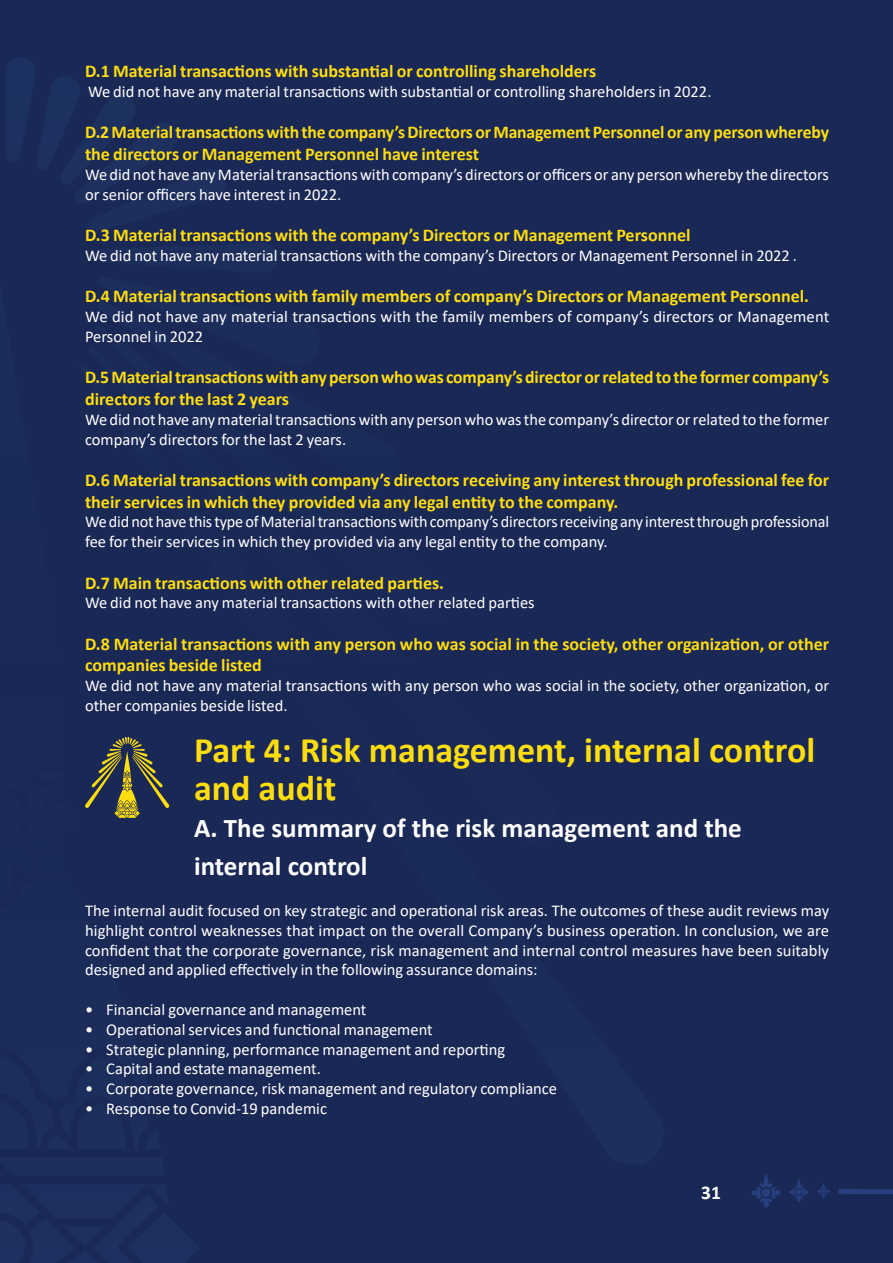
<style>
.page{position:relative;width:893px;height:1263px;background:#1a2855}
.page>*{position:absolute;margin:0;border:0;box-sizing:border-box;transform-origin:0 0}
.t1{font:700 36px/37.5px "Calibri";color:#fedd0e}
.t2{font:700 27px/37.5px "Calibri";color:#fff}
.t3{font:700 19.5px "Calibri";color:#fff}
.t4{font:700 18px/21.6px "Calibri";color:#fedd0e}
.t5{font:16.5px/19.8px "Calibri";color:#fff}
</style>
<div class="page">
<svg style="left:751px;top:1173px;width:30px;height:35px"></svg>
<svg style="left:789px;top:1179px;width:20px;height:23px"></svg>
<svg style="left:817px;top:1183px;width:76px;height:15px"></svg>
<svg style="left:6px;top:58px;width:74px;height:36px"></svg>
<svg style="left:85px;top:737px;width:84px;height:81px"></svg>
<p class="t4" style="left:85px;top:60px;width:513px">D.1 Material transactions with substantial or controlling shareholders</p>
<p class="t5" style="left:88px;top:81px;width:625px">We did not have any material transactions with substantial or controlling shareholders in 2022.</p>
<p class="t4" style="left:85px;top:121px;width:746px">D.2 Material transactions with the company’s Directors or Management Personnel or any person whereby the directors or Management Personnel have interest</p>
<p class="t5" style="left:85px;top:164px;width:745px">We did not have any Material transactions with company’s directors or officers or any person whereby the directors or senior officers have interest in 2022.</p>
<p class="t4" style="left:85px;top:224px;width:607px">D.3 Material transactions with the company’s Directors or Management Personnel</p>
<p class="t5" style="left:85px;top:245px;width:713px">We did not have any material transactions with the company’s Directors or Management Personnel in 2022 .</p>
<p class="t4" style="left:85px;top:285px;width:725px">D.4 Material transactions with family members of company’s Directors or Management Personnel.</p>
<p class="t5" style="left:85px;top:306px;width:746px">We did not have any material transactions with the family members of company’s directors or Management<br>Personnel in 2022</p>
<p class="t4" style="left:85px;top:366px;width:746px">D.5 Material transactions with any person who was company’s director or related to the former company’s directors for the last 2 years</p>
<p class="t5" style="left:85px;top:409px;width:746px">We did not have any material transactions with any person who was the company’s director or related to the former company’s directors for the last 2 years.</p>
<p class="t4" style="left:85px;top:469px;width:746px">D.6 Material transactions with company’s directors receiving any interest through professional fee for their services in which they provided via any legal entity to the company.</p>
<p class="t5" style="left:85px;top:511px;width:746px">We did not have this type of Material transactions with company’s directors receiving any interest through professional fee for their services in which they provided via any legal entity to the company.</p>
<p class="t4" style="left:85px;top:571px;width:360px">D.7 Main transactions with other related parties.</p>
<p class="t5" style="left:85px;top:592px;width:451px">We did not have any material transactions with other related parties</p>
<p class="t4" style="left:85px;top:633px;width:746px">D.8 Material transactions with any person who was social in the society, other organization, or other companies beside listed</p>
<p class="t5" style="left:85px;top:675px;width:746px">We did not have any material transactions with any person who was social in the society, other organization, or other companies beside listed.</p>
<h1 class="t1" style="left:194px;top:731px;width:623px">Part 4: Risk management, internal control and audit</h1>
<h2 class="t2" style="left:194px;top:809px;width:549px">A. The summary of the risk management and the internal control</h2>
<p class="t5" style="left:85px;top:900px;width:746px;text-align:justify">The internal audit focused on key strategic and operational risk areas. The outcomes of these audit reviews may highlight control weaknesses that impact on the overall Company’s business operation. In conclusion, we are confident that the corporate governance, risk management and internal control measures have been suitably designed and applied effectively in the following assurance domains:</p>
<p class="t5" style="left:85px;top:999px;width:283px">• Financial governance and management</p>
<p class="t5" style="left:85px;top:1019px;width:349px">• Operational services and functional management</p>
<p class="t5" style="left:85px;top:1039px;width:422px">• Strategic planning, performance management and reporting</p>
<p class="t5" style="left:85px;top:1059px;width:237px">• Capital and estate management.</p>
<p class="t5" style="left:85px;top:1078px;width:474px">• Corporate governance, risk management and regulatory compliance</p>
<p class="t5" style="left:85px;top:1098px;width:243px">• Response to Convid-19 pandemic</p>
<p class="t3" style="left:701px;top:1179px;width:21px">31</p>
</div>
